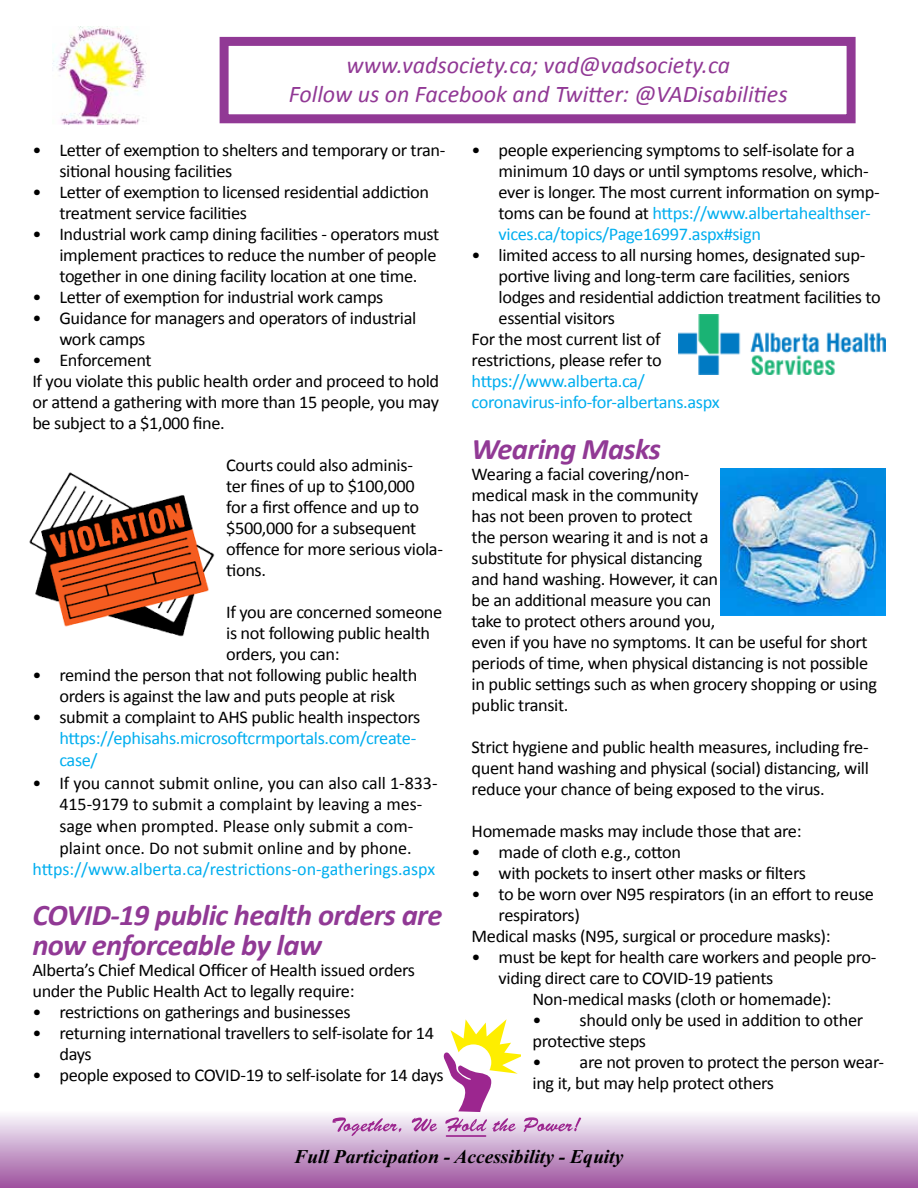
<style>
.page{position:relative;width:918px;height:1188px;background:#fff}
.page>*{position:absolute;margin:0;border:0;box-sizing:border-box;transform-origin:0 0}
.t1{font:italic 700 30px/30px "Calibri";letter-spacing:-.02em;color:#913995}
.t2{font:italic 24px/28.8px "Calibri";color:#913995;text-align:center}
.t3{font:italic 700 21px "Times New Roman";color:#9c268f}
.t4{font:italic 700 19.5px "Times New Roman";color:#000}
.t5{font:18px/21px "Calibri";letter-spacing:-.02em;color:#000}
.t6{font:18px/21.6px "Calibri";color:#000}
.t7{font:18px/21.6px "Calibri";letter-spacing:-.02em;color:#00aeef}
.t8{font:18px "Calibri";color:#00aeef}
.s1{color:#00aeef}
</style>
<div class="page">
<img style="left:52px;top:27px;width:95px;height:97px">
<div style="left:220px;top:37px;width:636px;height:86px;border:9px solid #913995"></div>
<div style="left:0;top:1110px;width:918px;height:78px;background:linear-gradient(to bottom,#fcffff,#9d529f)"></div>
<svg style="left:332px;top:1117px;width:69px;height:19px"></svg>
<svg style="left:411px;top:1118px;width:26px;height:13px"></svg>
<svg style="left:443px;top:1019px;width:138px;height:113px"></svg>
<hr style="left:446px;top:1135px;width:40px;height:2px;background:#9c268f">
<img style="left:29px;top:472px;width:185px;height:165px">
<img style="left:679px;top:315px;width:207px;height:59px">
<img style="left:720px;top:468px;width:166px;height:148px">
<p class="t3" style="left:457px;top:40px;width:444px">The Alberta Committee of Citizens with Disabilities</p>
<h2 class="t2" style="left:289px;top:49px;width:500px">www.vadsociety.ca; vad@vadsociety.ca<br>Follow us on Facebook and Twitter: @VADisabilities</h2>
<p class="t5" style="left:59px;top:139px;width:388px;text-indent:-27px">• Letter of exemption to shelters and temporary or tran&shy;sitional housing facilities</p>
<p class="t5" style="left:59px;top:181px;width:371px;text-indent:-27px">• Letter of exemption to licensed residential addiction treatment service facilities</p>
<p class="t5" style="left:59px;top:223px;width:381px;text-indent:-27px">• Industrial work camp dining facilities - operators must implement practices to reduce the number of people together in one dining facility location at one time.</p>
<p class="t5" style="left:32px;top:286px;width:353px">• Letter of exemption for industrial work camps</p>
<p class="t5" style="left:59px;top:307px;width:358px;text-indent:-27px">• Guidance for managers and operators of industrial work camps</p>
<p class="t5" style="left:32px;top:349px;width:408px">• Enforcement<br>If you violate this public health order and proceed to hold or attend a gathering with more than 15 people, you may be subject to a $1,000 fine.</p>
<p class="t5" style="left:226px;top:454px;width:218px">Courts could also adminis-<br>ter fines of up to $100,000<br>for a first offence and up to $500,000 for a subsequent offence for more serious viola&shy;tions.</p>
<p class="t5" style="left:226px;top:601px;width:218px">If you are concerned someone is not following public health orders, you can:</p>
<p class="t5" style="left:32px;top:664px;width:387px;text-align:center">• remind the person that not following public health orders is against the law and puts people at risk</p>
<p class="t5" style="left:32px;top:706px;width:390px">• submit a complaint to AHS public health inspectors</p>
<p class="t7" style="left:59px;top:727px;width:358px">https://ephisahs.microsoftcrmportals.com/create&shy;case/</p>
<p class="t6" style="left:59px;top:771px;width:380px;text-indent:-27px">• If you cannot submit online, you can also call 1-833- 415-9179 to submit a complaint by leaving a mes&shy;sage when prompted. Please only submit a com&shy;plaint once. Do not submit online and by phone.</p>
<p class="t8" style="left:32px;top:857px;width:404px">https://www.alberta.ca/restrictions-on-gatherings.aspx</p>
<h1 class="t1" style="left:32px;top:899px;width:412px">COVID-19 public health orders are now enforceable by law</h1>
<p class="t5" style="left:32px;top:959px;width:384px">Alberta’s Chief Medical Officer of Health issued orders under the Public Health Act to legally require:</p>
<p class="t5" style="left:32px;top:1001px;width:320px">• restrictions on gatherings and businesses</p>
<p class="t5" style="left:59px;top:1022px;width:376px;text-indent:-27px">• returning international travellers to self-isolate for 14 days</p>
<p class="t5" style="left:32px;top:1064px;width:413px">• people exposed to COVID-19 to self-isolate for 14 days</p>
<p class="t5" style="left:499px;top:139px;width:383px;text-indent:-27px">• people experiencing symptoms to self-isolate for a minimum 10 days or until symptoms resolve, which&shy;ever is longer. The most current information on symp&shy;toms can be found at <span class="s1">https://www.albertahealthser&shy;vices.ca/topics/Page16997.aspx#sign</span></p>
<p class="t5" style="left:472px;top:244px;width:395px">• limited access to all nursing homes, designated sup-</p>
<p class="t5" style="left:499px;top:265px;width:353px">portive living and long-term care facilities, seniors</p>
<p class="t5" style="left:499px;top:286px;width:384px">lodges and residential addiction treatment facilities to</p>
<p class="t5" style="left:499px;top:307px;width:118px">essential visitors</p>
<p class="t5" style="left:472px;top:328px;width:191px">For the most current list of</p>
<p class="t5" style="left:472px;top:349px;width:192px">restrictions, please refer to</p>
<p class="t7" style="left:472px;top:370px;width:250px;line-height:21px">https://www.alberta.ca/ coronavirus-info-for-albertans.aspx</p>
<h1 class="t1" style="left:472px;top:433px;width:191px">Wearing Masks</h1>
<p class="t5" style="left:472px;top:463px;width:407px">Wearing a facial covering/non-<br>medical mask in the community<br>has not been proven to protect<br>the person wearing it and is not a<br>substitute for physical distancing<br>and hand washing. However, it can<br>be an additional measure you can<br>take to protect others around you,<br>even if you have no symptoms. It can be useful for short periods of time, when physical distancing is not possible in public settings such as when grocery shopping or using public transit.</p>
<p class="t5" style="left:472px;top:736px;width:399px;text-align:justify">Strict hygiene and public health measures, including fre&shy;quent hand washing and physical (social) distancing, will reduce your chance of being exposed to the virus.</p>
<p class="t5" style="left:472px;top:820px;width:332px">Homemade masks may include those that are:</p>
<p class="t5" style="left:472px;top:841px;width:211px">• made of cloth e.g., cotton</p>
<p class="t5" style="left:472px;top:862px;width:336px">• with pockets to insert other masks or filters</p>
<p class="t5" style="left:472px;top:883px;width:404px">• to be worn over N95 respirators (in an effort to reuse</p>
<p class="t5" style="left:499px;top:904px;width:83px">respirators)</p>
<p class="t5" style="left:472px;top:925px;width:361px">Medical masks (N95, surgical or procedure masks):</p>
<p class="t5" style="left:472px;top:946px;width:406px">• must be kept for health care workers and people pro-</p>
<p class="t5" style="left:499px;top:967px;width:276px">viding direct care to COVID-19 patients</p>
<p class="t5" style="left:532px;top:988px;width:300px">Non-medical masks (cloth or homemade):</p>
<p class="t5" style="left:532px;top:1009px;width:332px">• should only be used in addition to other protective steps</p>
<p class="t5" style="left:532px;top:1051px;width:353px">• are not proven to protect the person wear&shy;ing it, but may help protect others</p>
<p class="t4" style="left:294px;top:1143px;width:331px">Full Participation - Accessibility - Equity</p>
</div>
